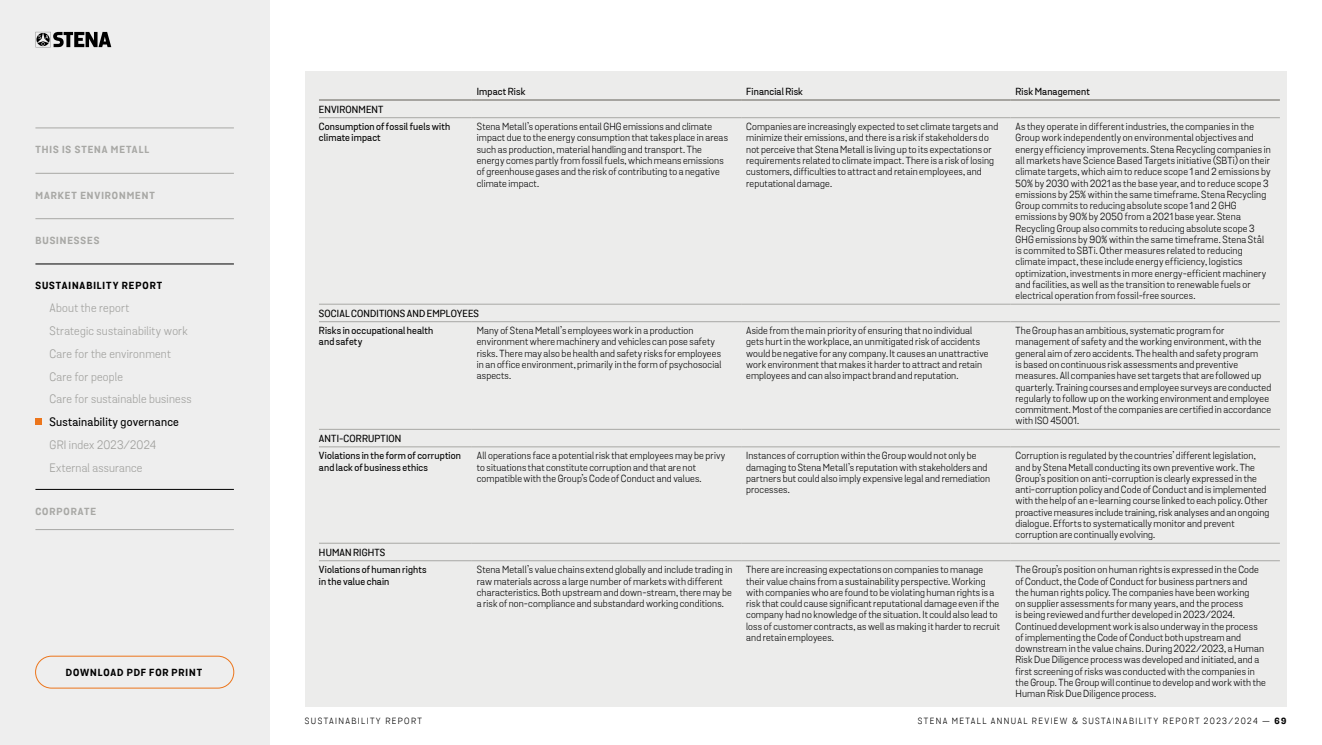
<style>
.page{position:relative;width:1322px;height:745px;background:#fff}
.page>*{position:absolute;margin:0;border:0;box-sizing:border-box;transform-origin:0 0}
.t1{font:11.88px/22.9px "Stena Sans";letter-spacing:.02em;color:#9e9e9b}
.t2{font:500 11.88px "Stena Sans";letter-spacing:.02em;color:#000}
.t3{font:10px/11.2px "Stena Sans";letter-spacing:.015em;color:#000}
.t4{font:500 10px/17.5px "Stena Sans";letter-spacing:.015em;color:#000}
.t5{font:700 10px "Stena Sans";letter-spacing:.095em;color:#a8a8a5}
.t6{font:700 10px "Stena Sans";letter-spacing:.095em;color:#000}
.t7{font:8.75px "Stena Sans";letter-spacing:.16em;color:#000}
.s1{font-weight:700}
</style>
<div class="page">
<div style="left:305px;top:71px;width:981px;height:635px;background:#ececeb"></div>
<hr style="left:319px;top:117px;width:153px;height:1px;background:#a8a8a5">
<hr style="left:472px;top:117px;width:269px;height:1px;background:#a8a8a5">
<hr style="left:741px;top:117px;width:269px;height:1px;background:#a8a8a5">
<hr style="left:1010px;top:117px;width:270px;height:1px;background:#a8a8a5">
<hr style="left:319px;top:304px;width:153px;height:1px;background:#a8a8a5">
<hr style="left:472px;top:304px;width:269px;height:1px;background:#a8a8a5">
<hr style="left:741px;top:304px;width:269px;height:1px;background:#a8a8a5">
<hr style="left:1010px;top:304px;width:270px;height:1px;background:#a8a8a5">
<hr style="left:319px;top:321px;width:153px;height:1px;background:#a8a8a5">
<hr style="left:472px;top:321px;width:269px;height:1px;background:#a8a8a5">
<hr style="left:741px;top:321px;width:269px;height:1px;background:#a8a8a5">
<hr style="left:1010px;top:321px;width:270px;height:1px;background:#a8a8a5">
<hr style="left:319px;top:429px;width:153px;height:1px;background:#a8a8a5">
<hr style="left:472px;top:429px;width:269px;height:1px;background:#a8a8a5">
<hr style="left:741px;top:429px;width:269px;height:1px;background:#a8a8a5">
<hr style="left:1010px;top:429px;width:270px;height:1px;background:#a8a8a5">
<hr style="left:319px;top:446px;width:153px;height:1px;background:#a8a8a5">
<hr style="left:472px;top:446px;width:269px;height:1px;background:#a8a8a5">
<hr style="left:741px;top:446px;width:269px;height:1px;background:#a8a8a5">
<hr style="left:1010px;top:446px;width:270px;height:1px;background:#a8a8a5">
<hr style="left:319px;top:542px;width:153px;height:1px;background:#a8a8a5">
<hr style="left:472px;top:542px;width:269px;height:1px;background:#a8a8a5">
<hr style="left:741px;top:542px;width:269px;height:1px;background:#a8a8a5">
<hr style="left:1010px;top:542px;width:270px;height:1px;background:#a8a8a5">
<hr style="left:319px;top:560px;width:153px;height:1px;background:#a8a8a5">
<hr style="left:472px;top:560px;width:269px;height:1px;background:#a8a8a5">
<hr style="left:741px;top:560px;width:269px;height:1px;background:#a8a8a5">
<hr style="left:1010px;top:560px;width:270px;height:1px;background:#a8a8a5">
<hr style="left:319px;top:100px;width:153px;height:1px;background:#625f57">
<hr style="left:472px;top:100px;width:269px;height:1px;background:#625f57">
<hr style="left:741px;top:100px;width:269px;height:1px;background:#625f57">
<hr style="left:1010px;top:100px;width:270px;height:1px;background:#625f57">
<div style="left:0;top:0;width:269px;height:744px;background:#eee"></div>
<div style="left:35px;top:655px;width:199px;height:33px;border:1px solid #ec751b;border-radius:16px"></div>
<svg style="left:35px;top:32px;width:76px;height:15px"></svg>
<hr style="left:35px;top:128px;width:199px;height:1px;background:#a8a8a5">
<hr style="left:35px;top:173px;width:199px;height:1px;background:#a8a8a5">
<hr style="left:35px;top:218px;width:199px;height:1px;background:#a8a8a5">
<hr style="left:35px;top:263px;width:199px;height:1px;background:#000">
<hr style="left:35px;top:489px;width:199px;height:1px;background:#000">
<hr style="left:35px;top:529px;width:199px;height:1px;background:#a8a8a5">
<div style="left:35px;top:418px;width:7px;height:7px;background:#ec751b"></div>
<p class="t5" style="left:35px;top:143px;width:115px">THIS IS STENA METALL</p>
<p class="t5" style="left:35px;top:189px;width:121px">MARKET ENVIRONMENT</p>
<p class="t5" style="left:35px;top:234px;width:66px">BUSINESSES</p>
<p class="t6" style="left:35px;top:279px;width:128px">SUSTAINABILITY REPORT</p>
<p class="t1" style="left:50px;top:296px;width:144px">About the report<br>Strategic sustainability work<br>Care for the environment<br>Care for people<br>Care for sustainable business</p>
<p class="t2" style="left:50px;top:414px;width:131px">Sustainability governance</p>
<p class="t1" style="left:50px;top:433px;width:108px">GRI index 2023/2024<br>External assurance</p>
<p class="t5" style="left:35px;top:505px;width:62px">CORPORATE</p>
<p class="t6" style="left:66px;top:665px;width:138px">DOWNLOAD PDF FOR PRINT</p>
<p class="t4" style="left:477px;top:83px;width:50px">Impact Risk</p>
<p class="t4" style="left:746px;top:83px;width:58px">Financial Risk</p>
<p class="t4" style="left:1015px;top:83px;width:76px">Risk Management</p>
<p class="t4" style="left:319px;top:101px;width:133px">ENVIRONMENT<br>Consumption of fossil fuels with</p>
<p class="t4" style="left:319px;top:129px;width:63px">climate impact</p>
<p class="t3" style="left:477px;top:121px;width:253px">Stena Metall’s operations entail GHG emissions and climate impact due to the energy consumption that takes place in areas such as production, material handling and transport. The energy comes partly from fossil fuels, which means emissions of greenhouse gases and the risk of contributing to a negative climate impact.</p>
<p class="t3" style="left:746px;top:121px;width:253px">Companies are increasingly expected to set climate targets and minimize their emissions, and there is a risk if stakeholders do not perceive that Stena Metall is living up to its expectations or requirements related to climate impact. There is a risk of losing customers, difficulties to attract and retain employees, and reputational damage.</p>
<p class="t3" style="left:1015px;top:121px;width:257px">As they operate in different industries, the companies in the Group work independently on environmental objectives and energy efficiency improvements. Stena Recycling companies in all markets have Science Based Targets initiative (SBTi) on their climate targets, which aim to reduce scope 1 and 2 emissions by 50% by 2030 with 2021 as the base year, and to reduce scope 3 emissions by 25% within the same timeframe. Stena Recycling Group commits to reducing absolute scope 1 and 2 GHG emissions by 90% by 2050 from a 2021 base year. Stena Recycling Group also commits to reducing absolute scope 3<br>GHG emissions by 90% within the same timeframe. Stena Stål is commited to SBTi. Other measures related to reducing climate impact, these include energy efficiency, logistics optimization, investments in more energy-efficient machinery and facilities, as well as the transition to renewable fuels or electrical operation from fossil-free sources.</p>
<p class="t4" style="left:319px;top:304px;width:162px">SOCIAL CONDITIONS AND EMPLOYEES<br>Risks in occupational health</p>
<p class="t4" style="left:319px;top:333px;width:45px">and safety</p>
<p class="t3" style="left:477px;top:325px;width:246px">Many of Stena Metall’s employees work in a production environment where machinery and vehicles can pose safety risks. There may also be health and safety risks for employees in an office environment, primarily in the form of psychosocial aspects.</p>
<p class="t3" style="left:746px;top:325px;width:244px">Aside from the main priority of ensuring that no individual gets hurt in the workplace, an unmitigated risk of accidents would be negative for any company. It causes an unattractive work environment that makes it harder to attract and retain employees and can also impact brand and reputation.</p>
<p class="t3" style="left:1015px;top:325px;width:257px">The Group has an ambitious, systematic program for management of safety and the working environment, with the general aim of zero accidents. The health and safety program<br>is based on continuous risk assessments and preventive measures. All companies have set targets that are followed up quarterly. Training courses and employee surveys are conducted regularly to follow up on the working environment and employee commitment. Most of the companies are certified in accordance with ISO 45001.</p>
<p class="t4" style="left:319px;top:429px;width:144px">ANTI-CORRUPTION<br>Violations in the form of corruption</p>
<p class="t4" style="left:319px;top:458px;width:111px">and lack of business ethics</p>
<p class="t3" style="left:477px;top:450px;width:250px">All operations face a potential risk that employees may be privy to situations that constitute corruption and that are not compatible with the Group’s Code of Conduct and values.</p>
<p class="t3" style="left:746px;top:450px;width:246px">Instances of corruption within the Group would not only be damaging to Stena Metall’s reputation with stakeholders and partners but could also imply expensive legal and remediation processes.</p>
<p class="t3" style="left:1015px;top:450px;width:255px">Corruption is regulated by the countries’ different legislation, and by Stena Metall conducting its own preventive work. The Group’s position on anti-corruption is clearly expressed in the anti-corruption policy and Code of Conduct and is implemented with the help of an e-learning course linked to each policy. Other proactive measures include training, risk analyses and an ongoing dialogue. Efforts to systematically monitor and prevent corruption are continually evolving.</p>
<p class="t4" style="left:319px;top:543px;width:109px">HUMAN RIGHTS<br>Violations of human rights</p>
<p class="t4" style="left:319px;top:572px;width:72px">in the value chain</p>
<p class="t3" style="left:477px;top:564px;width:257px">Stena Metall’s value chains extend globally and include trading in raw materials across a large number of markets with different characteristics. Both upstream and down-stream, there may be a risk of non-compliance and substandard working conditions.</p>
<p class="t3" style="left:746px;top:564px;width:255px">There are increasing expectations on companies to manage their value chains from a sustainability perspective. Working with companies who are found to be violating human rights is a risk that could cause significant reputational damage even if the company had no knowledge of the situation. It could also lead to loss of customer contracts, as well as making it harder to recruit and retain employees.</p>
<p class="t3" style="left:1015px;top:564px;width:252px">The Group’s position on human rights is expressed in the Code of Conduct, the Code of Conduct for business partners and<br>the human rights policy. The companies have been working<br>on supplier assessments for many years, and the process<br>is being reviewed and further developed in 2023/2024.<br>Continued development work is also underway in the process of implementing the Code of Conduct both upstream and downstream in the value chains. During 2022/2023, a Human Risk Due Diligence process was developed and initiated, and a first screening of risks was conducted with the companies in the Group. The Group will continue to develop and work with the Human Risk Due Diligence process.</p>
<p class="t7" style="left:305px;top:715px;width:13px">Sustainability</p>
<p class="t7" style="left:385px;top:715px;width:7px">report</p>
<p class="t7" style="left:918px;top:715px;width:370px">STENA METALL ANNUAL REVIEW &amp; SUSTAINABILITY REPORT 2023/2024 — <span class="s1">69</span></p>
</div>
